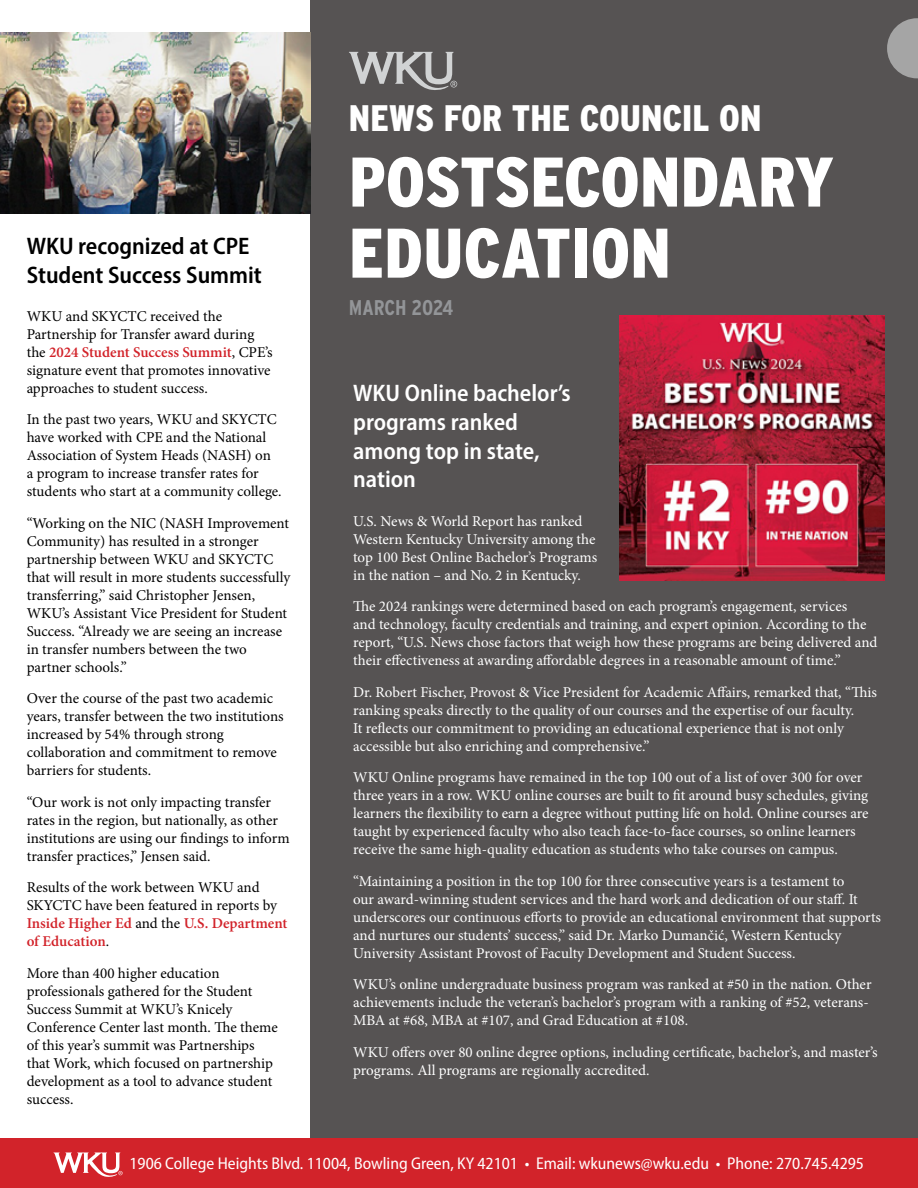
<style>
.page{position:relative;width:918px;height:1188px;background:#fff}
.page>*{position:absolute;margin:0;border:0;box-sizing:border-box;transform-origin:0 0}
.t1{font:900 70.05px/71.1px "Interstate Condensed";color:#fff}
.t2{font:900 36.9px "Interstate Condensed";color:#fff}
.t3{font:600 semi-condensed 24px/28.8px "Myriad Pro";color:#fff}
.t4{font:600 semi-condensed 24px/28.8px "Myriad Pro";color:#000}
.t5{font:700 21.3px "Interstate Condensed";letter-spacing:-.01em;color:#939598}
.t6{font:semi-condensed 17.1px "Myriad Pro";color:#fff}
.t7{font:15px/18px "Minion Pro";color:#fff}
.t8{font:15px/18px "Minion Pro";letter-spacing:-.005em;color:#000}
.s1{font-weight:600;color:#d2232a}
</style>
<div class="page">
<div style="left:310px;top:0;width:608px;height:1139px;background:#565353"></div>
<div style="left:0;top:1139px;width:918px;height:49px;background:#d2232a"></div>
<svg style="left:54px;top:1153px;width:69px;height:24px"></svg>
<svg style="left:887px;top:18px;width:31px;height:60px"></svg>
<svg style="left:349px;top:52px;width:108px;height:38px"></svg>
<img style="left:619px;top:315px;width:265px;height:265px">
<img style="left:0;top:33px;width:310px;height:181px">
<h3 class="t4" style="left:27px;top:231px;width:237px">WKU recognized at CPE<br>Student Success Summit</h3>
<p class="t8" style="left:27px;top:307px;width:248px">WKU and SKYCTC received the Partnership for Transfer award during the <span class="s1">2024 Student Success Summit</span>, CPE’s signature event that promotes innovative approaches to student success.</p>
<p class="t8" style="left:27px;top:411px;width:256px">In the past two years, WKU and SKYCTC have worked with CPE and the National Association of System Heads (NASH) on<br>a program to increase transfer rates for students who start at a community college.</p>
<p class="t8" style="left:27px;top:514px;width:265px">“Working on the NIC (NASH Improvement Community) has resulted in a stronger partnership between WKU and SKYCTC that will result in more students successfully transferring,” said Christopher Jensen, WKU’s Assistant Vice President for Student Success. “Already we are seeing an increase in transfer numbers between the two partner schools.”</p>
<p class="t8" style="left:27px;top:690px;width:258px">Over the course of the past two academic years, transfer between the two institutions increased by 54% through strong collaboration and commitment to remove barriers for students.</p>
<p class="t8" style="left:27px;top:793px;width:264px">“Our work is not only impacting transfer rates in the region, but nationally, as other institutions are using our findings to inform transfer practices,” Jensen said.</p>
<p class="t8" style="left:27px;top:879px;width:262px">Results of the work between WKU and<br>SKYCTC have been featured in reports by<br><span class="s1">Inside Higher Ed</span> and the <span class="s1">U.S. Department of Education</span>.</p>
<p class="t8" style="left:27px;top:964px;width:253px">More than 400 higher education professionals gathered for the Student Success Summit at WKU’s Knicely Conference Center last month. The theme of this year’s summit was Partnerships that Work, which focused on partnership development as a tool to advance student success.</p>
<h2 class="t2" style="left:349px;top:98px;width:414px">NEWS FOR THE COUNCIL ON</h2>
<h1 class="t1" style="left:349px;top:146px;width:487px">POSTSECONDARY<br>EDUCATION</h1>
<h3 class="t5" style="left:349px;top:296px;width:106px">MARCH 2024</h3>
<h3 class="t3" style="left:353px;top:378px;width:219px">WKU Online bachelor’s programs ranked among top in state, nation</h3>
<p class="t7" style="left:353px;top:512px;width:246px">U.S. News &amp; World Report has ranked Western Kentucky University among the top 100 Best Online Bachelor’s Programs in the nation – and No. 2 in Kentucky.</p>
<p class="t7" style="left:353px;top:597px;width:526px">The 2024 rankings were determined based on each program’s engagement, services<br>and technology, faculty credentials and training, and expert opinion. According to the report, “U.S. News chose factors that weigh how these programs are being delivered and their effectiveness at awarding affordable degrees in a reasonable amount of time.”</p>
<p class="t7" style="left:353px;top:683px;width:525px">Dr. Robert Fischer, Provost &amp; Vice President for Academic Affairs, remarked that, “This ranking speaks directly to the quality of our courses and the expertise of our faculty.<br>It reflects our commitment to providing an educational experience that is not only accessible but also enriching and comprehensive.”</p>
<p class="t7" style="left:353px;top:768px;width:517px">WKU Online programs have remained in the top 100 out of a list of over 300 for over three years in a row. WKU online courses are built to fit around busy schedules, giving learners the flexibility to earn a degree without putting life on hold. Online courses are taught by experienced faculty who also teach face-to-face courses, so online learners receive the same high-quality education as students who take courses on campus.</p>
<p class="t7" style="left:353px;top:872px;width:529px">“Maintaining a position in the top 100 for three consecutive years is a testament to<br>our award-winning student services and the hard work and dedication of our staff. It underscores our continuous efforts to provide an educational environment that supports and nurtures our students’ success,” said Dr. Marko Dumančić, Western Kentucky University Assistant Provost of Faculty Development and Student Success.</p>
<p class="t7" style="left:353px;top:975px;width:520px">WKU’s online undergraduate business program was ranked at #50 in the nation. Other achievements include the veteran’s bachelor’s program with a ranking of #52, veterans-<br>MBA at #68, MBA at #107, and Grad Education at #108.</p>
<p class="t7" style="left:353px;top:1043px;width:526px">WKU offers over 80 online degree options, including certificate, bachelor’s, and master’s programs. All programs are regionally accredited.</p>
<p class="t6" style="left:130px;top:1153px;width:736px">1906 College Heights Blvd. 11004, Bowling Green, KY 42101 • Email: wkunews@wku.edu • Phone: 270.745.4295</p>
</div>
